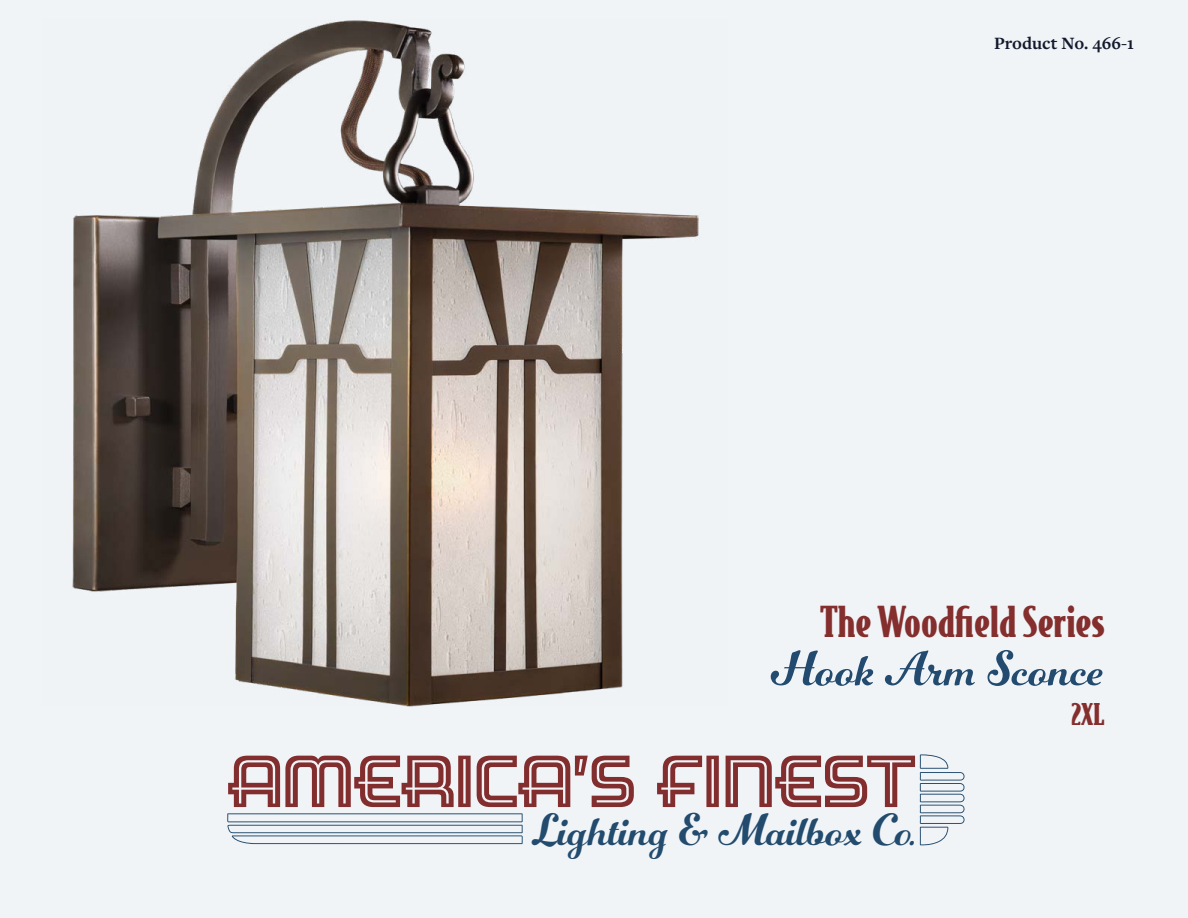
<style>
.page{position:relative;width:1188px;height:918px;background:#f1f4f7}
.page>*{position:absolute;margin:0;border:0;box-sizing:border-box;transform-origin:0 0}
.t1{font:70.8px "Hotel";letter-spacing:-.005em;color:#832e2e}
.t2{font:51px "Number Five Smooth";color:#224b6f}
.t3{font:46.95px "Number Five Smooth";color:#224b6e}
.t4{font:900 40.5px "Bodega Serif";color:#842e2e}
.t5{font:900 28.5px "Bodega Serif";color:#842e2e}
.t6{font:700 18px "Freight Text Pro";color:#131a2d}
</style>
<div class="page">
<svg style="left:227px;top:813px;width:296px;height:31px"></svg>
<svg style="left:920px;top:754px;width:45px;height:91px"></svg>
<img style="left:72px;top:20px;width:627px;height:686px">
<p class="t6" style="left:994px;top:31px;width:141px">Product No. 466-1</p>
<p class="t4" style="left:820px;top:595px;width:286px">The Woodfield Series</p>
<p class="t2" style="left:771px;top:638px;width:335px">Hook Arm Sconce</p>
<h1 class="t1" style="left:227px;top:744px;width:691px">AMERICA’S FINEST</h1>
<p class="t3" style="left:532px;top:801px;width:386px">Lighting &amp; Mailbox Co.</p>
<p class="t5" style="left:1071px;top:695px;width:35px">2XL</p>
</div>
